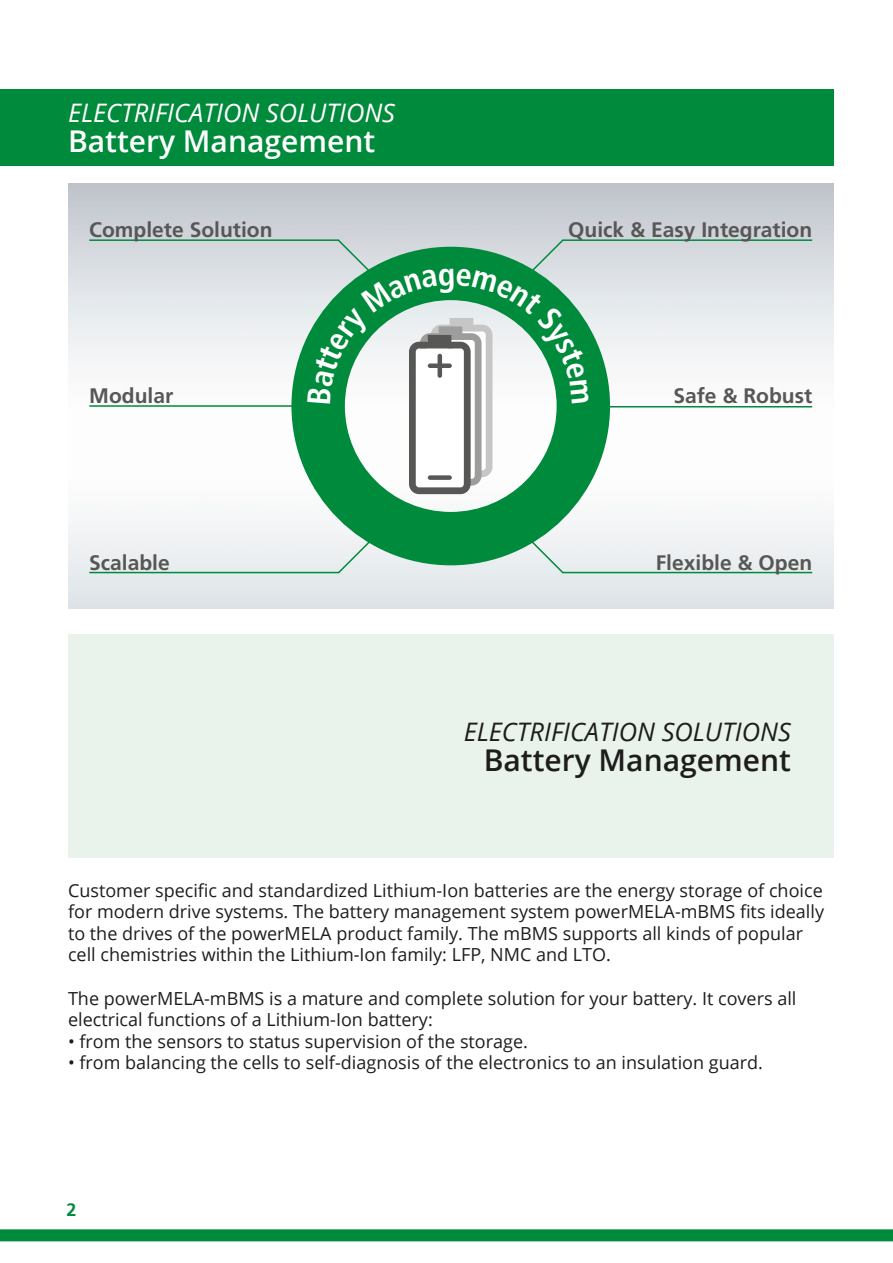
<style>
.page{position:relative;width:893px;height:1263px;background:#fff}
.page>*{position:absolute;margin:0;border:0;box-sizing:border-box;transform-origin:0 0}
.t1{font:600 30px "Open Sans";color:#fff}
.t2{font:600 30px "Open Sans";color:#1d1d1b}
.t3{font:italic 25.5px "Open Sans";color:#fff}
.t4{font:italic 25.5px "Open Sans";color:#1d1d1b}
.t5{font:700 21px "Frutiger";color:#575756}
.t6{font:18px/21.6px "Open Sans";color:#1d1d1b}
.t7{font:700 18px "Frutiger";color:#008a3c}
</style>
<div class="page">
<div style="left:0;top:1229px;width:893px;height:12px;background:#008a3c"></div>
<div style="left:0;top:89px;width:833px;height:77px;background:#008a3c"></div>
<div style="left:68px;top:635px;width:765px;height:223px;background:#eaf3eb"></div>
<svg style="left:336px;top:565px;width:57px;height:10px"></svg>
<svg style="left:517px;top:565px;width:48px;height:10px"></svg>
<hr style="left:562px;top:239px;width:250px;height:2px;background:#008a3c">
<hr style="left:89px;top:239px;width:250px;height:2px;background:#008a3c">
<hr style="left:89px;top:572px;width:250px;height:1px;background:#008a3c">
<hr style="left:562px;top:572px;width:250px;height:1px;background:#008a3c">
<hr style="left:591px;top:406px;width:221px;height:1px;background:#008a3c">
<hr style="left:89px;top:405px;width:223px;height:2px;background:#008a3c">
<svg style="left:291px;top:247px;width:319px;height:318px"></svg>
<svg style="left:307px;top:238px;width:282px;height:256px"></svg>
<h2 class="t3" style="left:68px;top:96px;width:329px">ELECTRIFICATION SOLUTIONS</h2>
<h1 class="t1" style="left:68px;top:121px;width:309px">Battery Management</h1>
<p class="t5" style="left:89px;top:217px;width:185px">Complete Solution</p>
<p class="t5" style="left:568px;top:217px;width:245px">Quick &amp; Easy Integration</p>
<p class="t5" style="left:89px;top:384px;width:86px">Modular</p>
<p class="t5" style="left:673px;top:384px;width:140px">Safe &amp; Robust</p>
<p class="t5" style="left:89px;top:550px;width:82px">Scalable</p>
<p class="t5" style="left:656px;top:550px;width:158px">Flexible &amp; Open</p>
<h2 class="t4" style="left:464px;top:714px;width:329px">ELECTRIFICATION SOLUTIONS</h2>
<h1 class="t2" style="left:484px;top:740px;width:309px">Battery Management</h1>
<p class="t6" style="left:68px;top:879px;width:758px">Customer specific and standardized Lithium-Ion batteries are the energy storage of choice for modern drive systems. The battery management system powerMELA-mBMS fits ideally to the drives of the powerMELA product family. The mBMS supports all kinds of popular cell chemistries within the Lithium-Ion family: LFP, NMC and LTO.</p>
<p class="t6" style="left:68px;top:987px;width:730px">The powerMELA-mBMS is a mature and complete solution for your battery. It covers all electrical functions of a Lithium-Ion battery:</p>
<p class="t6" style="left:68px;top:1030px;width:461px">• from the sensors to status supervision of the storage.</p>
<p class="t6" style="left:68px;top:1051px;width:696px">• from balancing the cells to self-diagnosis of the electronics to an insulation guard.</p>
<p class="t7" style="left:67px;top:1199px;width:12px">2</p>
</div>
